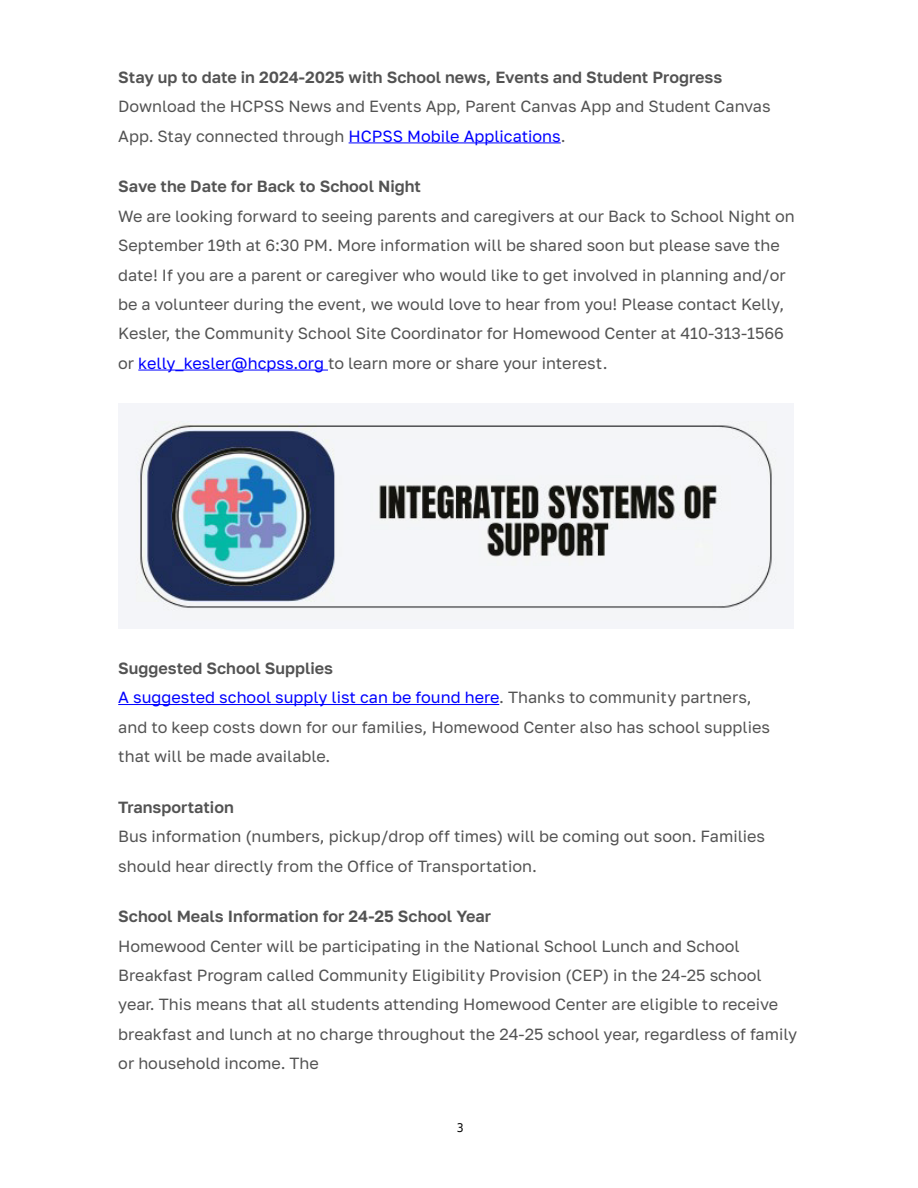
<style>
.page{position:relative;width:918px;height:1188px;background:#fff}
.page>*{position:absolute;margin:0;border:0;box-sizing:border-box;transform-origin:0 0}
.t1{font:16.2px/29.4px "Golos Text";color:#535353}
.t2{font:600 16.2px "Golos Text";color:#535353}
.t3{font:12px "DejaVu Sans Condensed";color:#000}
.s1{color:#00f}
.s2{font-weight:600}
</style>
<div class="page">
<hr style="left:349px;top:143px;width:212px;height:1px;background:#00f">
<hr style="left:138px;top:370px;width:190px;height:1px;background:#00f">
<img style="left:118px;top:403px;width:675px;height:225px">
<hr style="left:118px;top:704px;width:381px;height:1px;background:#00f">
<p class="t2" style="left:118px;top:67px;width:606px">Stay up to date in 2024-2025 with School news, Events and Student Progress</p>
<p class="t1" style="left:118px;top:92px;width:654px">Download the HCPSS News and Events App, Parent Canvas App and Student Canvas<br>App. Stay connected through <span class="s1">HCPSS Mobile Applications</span>.</p>
<p class="t2" style="left:118px;top:176px;width:304px">Save the Date for Back to School Night</p>
<p class="t1" style="left:118px;top:201px;width:678px">We are looking forward to seeing parents and caregivers at our Back to School Night on September 19th at 6:30 PM. More information will be shared soon but please save the date! If you are a parent or caregiver who would like to get involved in planning and/or be a volunteer during the event, we would love to hear from you! Please contact Kelly, Kesler, the Community School Site Coordinator for Homewood Center at 410-313-1566 or <span class="s1">kelly_kesler@hcpss.org</span> to learn more or share your interest.</p>
<p class="t1" style="left:118px;top:653px;width:653px"><span class="s2">Suggested School Supplies<br></span><span class="s1">A suggested school supply list can be found here</span>. Thanks to community partners, and to keep costs down for our families, Homewood Center also has school supplies that will be made available.</p>
<p class="t2" style="left:118px;top:797px;width:117px">Transportation</p>
<p class="t1" style="left:118px;top:822px;width:648px">Bus information (numbers, pickup/drop off times) will be coming out soon. Families should hear directly from the Office of Transportation.</p>
<p class="t2" style="left:118px;top:907px;width:374px">School Meals Information for 24-25 School Year</p>
<p class="t1" style="left:118px;top:931px;width:681px">Homewood Center will be participating in the National School Lunch and School Breakfast Program called Community Eligibility Provision (CEP) in the 24-25 school year. This means that all students attending Homewood Center are eligible to receive breakfast and lunch at no charge throughout the 24-25 school year, regardless of family or household income. The</p>
<p class="t3" style="left:457px;top:1117px;width:8px">3</p>
</div>
